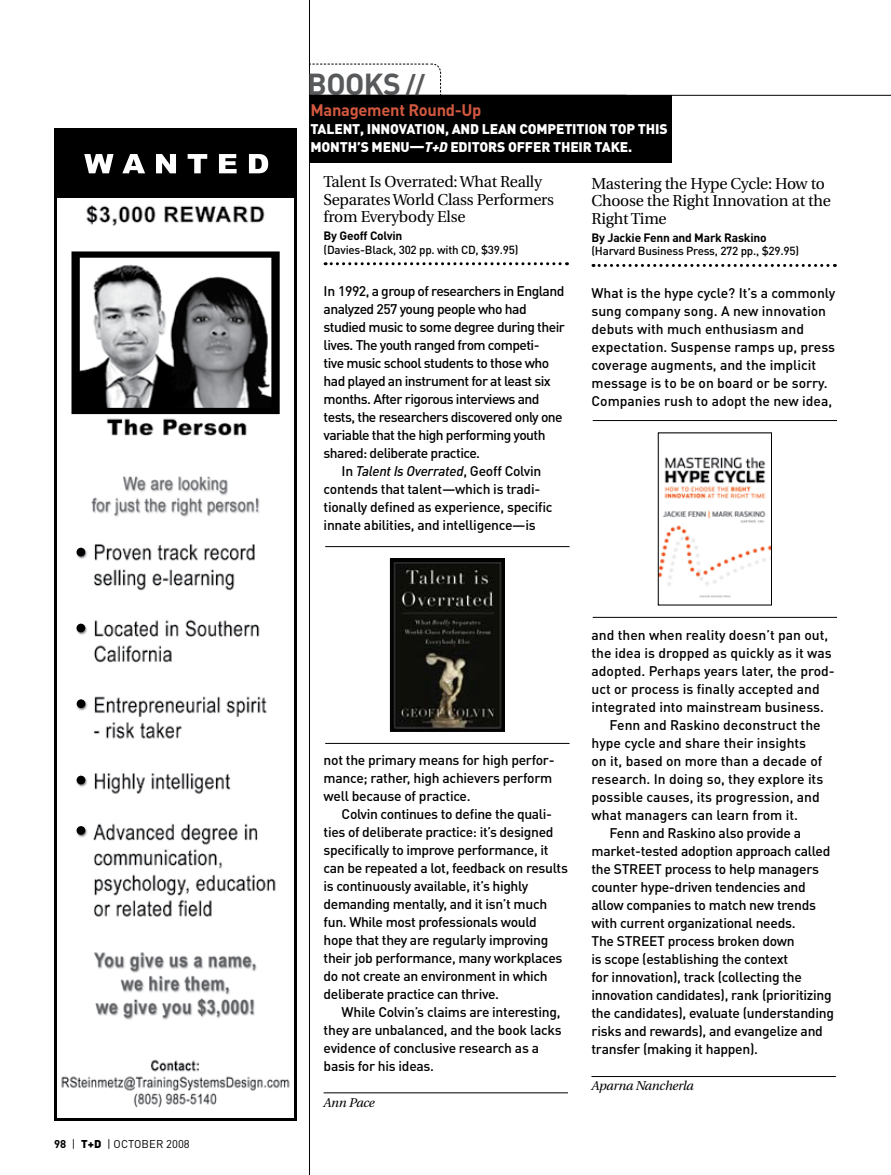
<style>
.page{position:relative;width:891px;height:1175px;background:#fff}
.page>*{position:absolute;margin:0;border:0;box-sizing:border-box;transform-origin:0 0}
.t1{font:700 30px "DINOT";letter-spacing:-.02em;color:#58595b}
.t2{font:700 16.5px "DINOT";letter-spacing:-.02em;color:#d2583f}
.t3{font:15.75px/17.2px "Utopia";letter-spacing:-.015em;color:#000}
.t4{font:500 13.8px/18px "DINOT";letter-spacing:-.02em;color:#000}
.t5{font:500 13.8px/18px "DINOT";color:#000}
.t6{font:500 13.8px "DINOT";letter-spacing:-.04em;color:#000}
.t7{font:900 13.8px/18px "DINOT";letter-spacing:-.01em;color:#fff}
.t8{font:italic 500 13.8px "DINOT";letter-spacing:-.02em;color:#000}
.t9{font:italic 12.75px "Utopia";letter-spacing:-.015em;color:#000}
.t10{font:700 12px "DINOT";letter-spacing:-.02em;color:#000}
.t11{font:500 11.7px "DINOT";letter-spacing:-.02em;color:#000}
.t12{font:11.25px "DINOT";color:#000}
.s1{font-weight:700}
.s2{font-weight:900}
.s3{font-size:25.5px}
.s4{font-style:italic}
.s5{font-style:normal}
</style>
<div class="page">
<svg style="left:593px;top:264px;width:242px;height:3px"></svg>
<hr style="left:592px;top:1076px;width:244px;height:1px;background:#000">
<hr style="left:593px;top:420px;width:244px;height:1px;background:#000">
<hr style="left:593px;top:617px;width:244px;height:1px;background:#000">
<img style="left:660px;top:457px;width:110px;height:141px">
<div style="left:658px;top:432px;width:114px;height:173px;border:1px solid #000"></div>
<hr style="left:309px;top:0;width:1px;height:1174px;background:#000">
<svg style="left:325px;top:262px;width:242px;height:3px"></svg>
<hr style="left:324px;top:1092px;width:244px;height:1px;background:#000">
<img style="left:392px;top:560px;width:111px;height:169px">
<div style="left:390px;top:558px;width:115px;height:173px;border:1px solid #000"></div>
<hr style="left:325px;top:546px;width:245px;height:1px;background:#000">
<hr style="left:325px;top:743px;width:245px;height:1px;background:#000">
<div style="left:310px;top:96px;width:362px;height:67px;background:#000"></div>
<div style="left:54px;top:128px;width:243px;height:992px;background:#000"></div>
<img style="left:57px;top:198px;width:237px;height:919px">
<img style="left:57px;top:129px;width:239px;height:69px">
<svg style="left:77px;top:547px;width:8px;height:9px"></svg>
<svg style="left:77px;top:623px;width:8px;height:9px"></svg>
<svg style="left:77px;top:699px;width:8px;height:9px"></svg>
<svg style="left:77px;top:775px;width:8px;height:9px"></svg>
<svg style="left:77px;top:826px;width:8px;height:9px"></svg>
<img style="left:71px;top:251px;width:209px;height:163px">
<svg style="left:310px;top:63px;width:131px;height:32px"></svg>
<hr style="left:309px;top:95px;width:582px;height:1px;background:#000">
<p class="t12" style="left:54px;top:1136px;width:137px"><span class="s1">98</span> | <span class="s2">T+D</span> | OCTOB ER 2008</p>
<h1 class="t1" style="left:307px;top:64px;width:119px">books <span class="s3">//</span></h1>
<p class="t2" style="left:310px;top:99px;width:173px">Management Round-Up</p>
<p class="t7" style="left:310px;top:120px;width:359px">TALENT, INNOVATION, AND LEAN COMPETITION TOP THIS<br>MONTH’S MENU—<span class="s4">T+D</span> EDITORS OFFER THEIR TAKE.</p>
<p class="t3" style="left:324px;top:174px;width:232px">Talent Is Overrated: What Really<br>Separates World Class Performers from Everybody Else</p>
<p class="t10" style="left:324px;top:228px;width:80px">By Geoff Colvin</p>
<p class="t11" style="left:324px;top:241px;width:196px">(Davies-Black, 302 pp. with CD, $39.95)</p>
<p class="t6" style="left:324px;top:282px;width:242px">In 1992, a group of researchers in England</p>
<p class="t6" style="left:324px;top:300px;width:205px">analyzed 257 young people who had</p>
<p class="t6" style="left:324px;top:318px;width:243px">studied music to some degree during their</p>
<p class="t6" style="left:324px;top:336px;width:218px">lives. The youth ranged from competi-</p>
<p class="t6" style="left:324px;top:354px;width:227px">tive music school students to those who</p>
<p class="t6" style="left:324px;top:372px;width:229px">had played an instrument for at least six</p>
<p class="t6" style="left:324px;top:390px;width:217px">months. After rigorous interviews and</p>
<p class="t6" style="left:324px;top:408px;width:241px">tests, the researchers discovered only one</p>
<p class="t6" style="left:324px;top:426px;width:224px">variable that the high performing youth</p>
<p class="t6" style="left:324px;top:444px;width:158px">shared: deliberate practice.</p>
<p class="t8" style="left:342px;top:462px;width:201px"><span class="s5">In</span> Talent Is Overrated<span class="s5">, Geoff Colvin</span></p>
<p class="t4" style="left:324px;top:480px;width:218px">contends that talent—which is tradi-</p>
<p class="t4" style="left:324px;top:498px;width:231px">tionally defined as experience, specific</p>
<p class="t4" style="left:324px;top:516px;width:214px">innate abilities, and intelligence—is</p>
<p class="t3" style="left:592px;top:175px;width:241px">Mastering the Hype Cycle: How to<br>Choose the Right Innovation at the<br>Right Time</p>
<p class="t10" style="left:592px;top:229px;width:177px">By Jackie Fenn and Mark Raskino</p>
<p class="t11" style="left:592px;top:243px;width:209px">(Harvard Business Press, 272 pp., $29.95)</p>
<p class="t5" style="left:592px;top:283px;width:245px">What is the hype cycle? It’s a commonly sung company song. A new innovation debuts with much enthusiasm and expectation. Suspense ramps up, press coverage augments, and the implicit message is to be on board or be sorry.<br>Companies rush to adopt the new idea,</p>
<p class="t4" style="left:324px;top:750px;width:233px">not the primary means for high perfor&shy;mance; rather, high achievers perform well because of practice.</p>
<p class="t4" style="left:324px;top:804px;width:246px;text-indent:18px">Colvin continues to define the quali&shy;ties of deliberate practice: it’s designed specifically to improve performance, it can be repeated a lot, feedback on results is continuously available, it’s highly demanding mentally, and it isn’t much fun. While most professionals would hope that they are regularly improving their job performance, many workplaces do not create an environment in which deliberate practice can thrive.</p>
<p class="t4" style="left:324px;top:1002px;width:240px;text-indent:18px">While Colvin’s claims are interesting, they are unbalanced, and the book lacks evidence of conclusive research as a basis for his ideas.</p>
<p class="t9" style="left:324px;top:1095px;width:53px">Ann Pace</p>
<p class="t5" style="left:592px;top:625px;width:238px">and then when reality doesn’t pan out,</p>
<p class="t5" style="left:592px;top:643px;width:242px">the idea is dropped as quickly as it was</p>
<p class="t5" style="left:592px;top:661px;width:245px">adopted. Perhaps years later, the prod-</p>
<p class="t5" style="left:592px;top:679px;width:230px">uct or process is finally accepted and</p>
<p class="t5" style="left:592px;top:697px;width:234px">integrated into mainstream business.</p>
<p class="t5" style="left:610px;top:715px;width:213px">Fenn and Raskino deconstruct the</p>
<p class="t5" style="left:592px;top:733px;width:216px">hype cycle and share their insights</p>
<p class="t5" style="left:592px;top:751px;width:232px">on it, based on more than a decade of</p>
<p class="t5" style="left:592px;top:769px;width:233px">research. In doing so, they explore its</p>
<p class="t5" style="left:592px;top:787px;width:230px">possible causes, its progression, and</p>
<p class="t5" style="left:592px;top:805px;width:208px">what managers can learn from it.</p>
<p class="t4" style="left:610px;top:823px;width:193px">Fenn and Raskino also provide a</p>
<p class="t4" style="left:592px;top:841px;width:240px">market-tested adoption approach called</p>
<p class="t4" style="left:592px;top:859px;width:229px">the STREET process to help managers</p>
<p class="t4" style="left:592px;top:877px;width:216px">counter hype-driven tendencies and</p>
<p class="t4" style="left:592px;top:895px;width:226px">allow companies to match new trends</p>
<p class="t4" style="left:592px;top:913px;width:206px">with current organizational needs.</p>
<p class="t4" style="left:592px;top:931px;width:205px">The STREET process broken down</p>
<p class="t4" style="left:592px;top:949px;width:198px">is scope (establishing the context</p>
<p class="t4" style="left:592px;top:967px;width:212px">for innovation), track (collecting the</p>
<p class="t4" style="left:592px;top:985px;width:242px">innovation candidates), rank (prioritizing</p>
<p class="t4" style="left:592px;top:1003px;width:244px">the candidates), evaluate (understanding</p>
<p class="t4" style="left:592px;top:1021px;width:233px">risks and rewards), and evangelize and</p>
<p class="t4" style="left:592px;top:1039px;width:168px">transfer (making it happen).</p>
<p class="t9" style="left:592px;top:1079px;width:104px">Aparna Nancherla</p>
</div>
